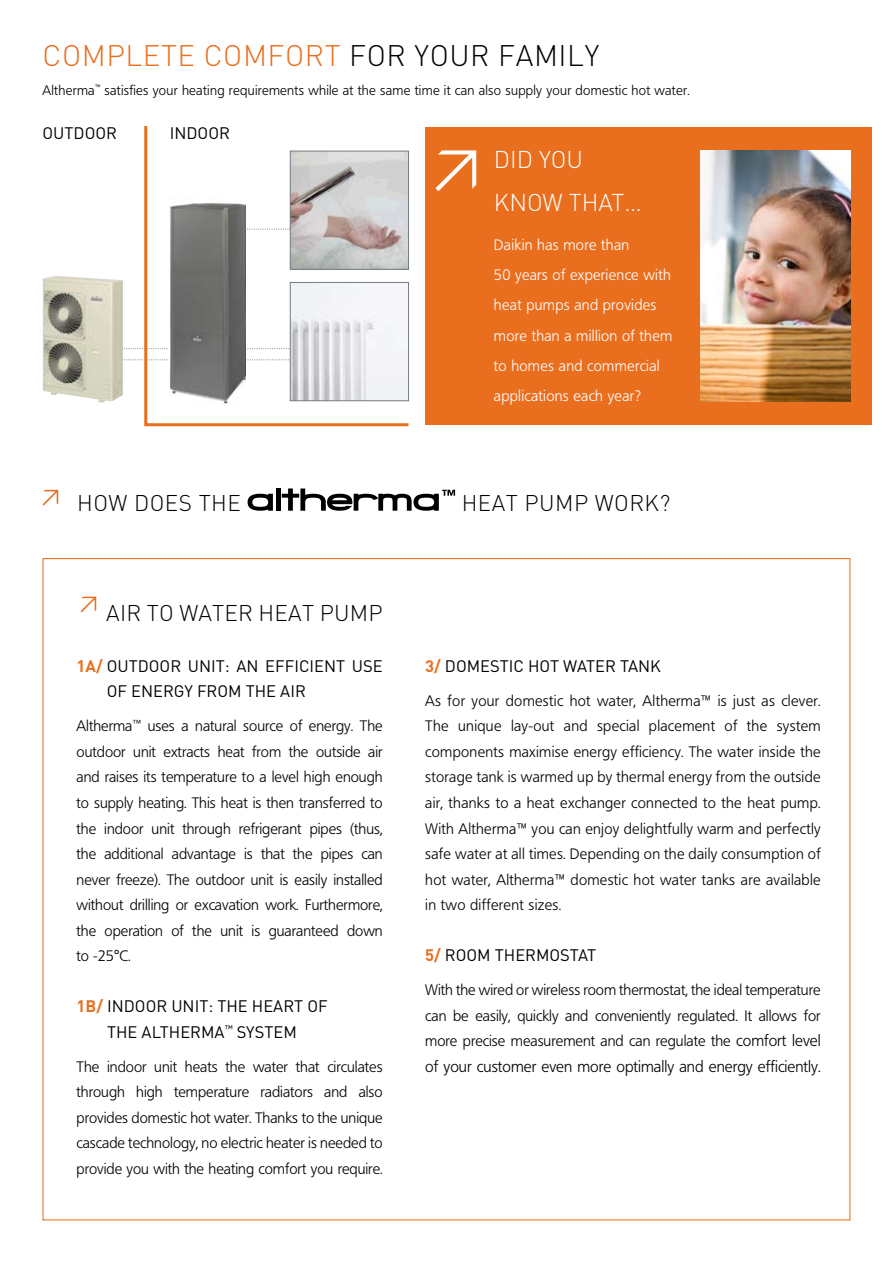
<style>
.page{position:relative;width:893px;height:1263px;background:#fff}
.page>*{position:absolute;margin:0;border:0;box-sizing:border-box;transform-origin:0 0}
.t1{font:300 29.4px "DIN";letter-spacing:.02em;color:#e96f1f}
.t2{font:300 29.4px "DIN";letter-spacing:.02em;color:#000}
.t3{font:300 24px/42.3px "DIN";color:#fff}
.t4{font:300 22.5px "DIN";letter-spacing:.01em;color:#000}
.t5{font:16.5px "DIN";color:#000}
.t6{font:300 15.75px "Frutiger BSK45";color:#000}
.t7{font:300 15px/25.5px "Frutiger BSK45";color:#000;text-align:justify}
.t8{font:300 15px/30.3px "Frutiger BSK45";letter-spacing:.02em;color:#fff}
.t9{font:300 13.5px "Frutiger BSK45";letter-spacing:.02em;color:#000}
.s1{font-weight:700;color:#e96f1f}
.s2{font-size:15.75px}
</style>
<div class="page">
<svg style="left:123px;top:348px;width:20px;height:1px"></svg>
<svg style="left:124px;top:359px;width:19px;height:1px"></svg>
<div style="left:425px;top:128px;width:447px;height:297px;background:#e96f1f"></div>
<svg style="left:435px;top:150px;width:41px;height:41px"></svg>
<svg style="left:81px;top:597px;width:15px;height:15px"></svg>
<svg style="left:43px;top:490px;width:15px;height:16px"></svg>
<svg style="left:248px;top:494px;width:25px;height:17px"></svg>
<hr style="left:276px;top:488px;width:4px;height:23px;background:#000">
<svg style="left:282px;top:488px;width:173px;height:23px"></svg>
<img style="left:43px;top:276px;width:80px;height:127px">
<svg style="left:144px;top:126px;width:265px;height:301px"></svg>
<img style="left:701px;top:151px;width:149px;height:250px">
<img style="left:292px;top:153px;width:115px;height:115px">
<div style="left:290px;top:151px;width:119px;height:119px;border:1px solid #757d82"></div>
<img style="left:292px;top:284px;width:115px;height:115px">
<div style="left:290px;top:282px;width:119px;height:119px;border:1px solid #757d82"></div>
<h1 class="t1" style="left:43px;top:36px;width:182px">COMPLETE COM</h1>
<h1 class="t1" style="left:268px;top:36px;width:36px">FORT</h1>
<h1 class="t2" style="left:349px;top:36px;width:100px">FOR YOUR</h1>
<h1 class="t2" style="left:498px;top:36px;width:102px">FAMILY</h1>
<p class="t9" style="left:43px;top:82px;width:649px">Altherma<sup>™</sup> satisfies your heating requirements while at the same time it can also supply your domestic hot water.</p>
<p class="t5" style="left:43px;top:123px;width:76px">OUTDOOR</p>
<p class="t5" style="left:170px;top:123px;width:62px">INDOOR</p>
<h2 class="t3" style="left:494px;top:138px;width:149px">DID YOU<br>KNOW THAT…</h2>
<p class="t8" style="left:494px;top:229px;width:180px">Daikin has more than<br>50 years of experience with heat pumps and provides more than a million of them to homes and commercial applications each year?</p>
<h3 class="t4" style="left:77px;top:487px;width:17px">HOW</h3>
<h3 class="t4" style="left:134px;top:487px;width:30px">DOES</h3>
<h3 class="t4" style="left:199px;top:487px;width:15px">THE</h3>
<h3 class="t4" style="left:462px;top:487px;width:79px">HEATPUMP</h3>
<h3 class="t4" style="left:595px;top:487px;width:17px">WORK</h3>
<h3 class="t4" style="left:660px;top:487px;width:12px">?</h3>
<h3 class="t4" style="left:106px;top:598px;width:120px">AIR TO WATER</h3>
<h3 class="t4" style="left:259px;top:598px;width:77px">HEATPUMP</h3>
<p class="t5" style="left:77px;top:657px;width:84px"><span class="s1">1a/</span> OUTDOOR</p>
<p class="t5" style="left:188px;top:657px;width:10px">UNIT</p>
<p class="t5" style="left:225px;top:657px;width:51px">: AN EFFICIENT</p>
<p class="t5" style="left:352px;top:657px;width:11px">USE</p>
<p class="t5" style="left:107px;top:682px;width:36px">OF ENERGY</p>
<p class="t5" style="left:197px;top:682px;width:12px">FROM</p>
<p class="t5" style="left:246px;top:682px;width:11px">THE</p>
<p class="t5" style="left:280px;top:682px;width:10px">AIR</p>
<p class="t7" style="left:77px;top:714px;width:308px">Altherma<sup>™</sup> uses a natural source of energy. The outdoor unit extracts heat from the outside air and raises its temperature to a level high enough to supply heating. This heat is then transferred to the indoor unit through refrigerant pipes (thus, the additional advantage is that the pipes can never freeze). The outdoor unit is easily installed without drilling or excavation work. Furthermore, the operation of the unit is guaranteed down to -25°C.</p>
<p class="t5" style="left:77px;top:997px;width:70px"><span class="s1">1B/</span> INDOOR</p>
<p class="t5" style="left:171px;top:997px;width:10px">UNIT</p>
<p class="t5" style="left:208px;top:997px;width:20px">: THE</p>
<p class="t5" style="left:252px;top:997px;width:11px">HEART</p>
<p class="t5" style="left:307px;top:997px;width:11px">OF</p>
<p class="t5" style="left:107px;top:1022px;width:11px">THE</p>
<p class="t5" style="left:142px;top:1022px;width:22px">ALTHERMA</p>
<p class="t5" style="left:225px;top:1022px;width:23px"><sup>™</sup> SYSTE</p>
<p class="t5" style="left:283px;top:1022px;width:15px">M</p>
<p class="t7" style="left:77px;top:1054px;width:308px">The indoor unit heats the water that circulates through high temperature radiators and also provides domestic hot water. Thanks to the unique cascade technology, no electric heater is needed to provide you with the heating comfort you require.</p>
<p class="t5" style="left:425px;top:657px;width:31px"><span class="s1">3/</span> DOMESTIC</p>
<p class="t5" style="left:528px;top:657px;width:11px">HOT</p>
<p class="t5" style="left:563px;top:657px;width:12px">WATER</p>
<p class="t5" style="left:620px;top:657px;width:11px">TAN</p>
<p class="t5" style="left:650px;top:657px;width:12px">K</p>
<p class="t7" style="left:425px;top:688px;width:397px">As for your domestic hot water, Altherma™ is just as clever.<br>The unique lay-out and special placement of the system components maximise energy efficiency. The water inside the storage tank is warmed up by thermal energy from the outside air, thanks to a heat exchanger connected to the heat pump.<br>With Altherma™ you can enjoy delightfully warm and perfectly safe water at all times. Depending on the daily consumption of hot water, Altherma™ domestic hot water tanks are available in two different sizes.</p>
<p class="t5" style="left:425px;top:946px;width:43px"><span class="s1">5/</span> ROOM</p>
<p class="t5" style="left:495px;top:946px;width:12px">THERMOSTAT</p>
<p class="t7" style="left:425px;top:977px;width:397px">With the wired or wireless room thermostat, the ideal temperature can be easily, quickly and conveniently regulated. It allows for more precise measurement and can regulate the <span class="s2">comfort level</span></p>
<p class="t6" style="left:425px;top:1057px;width:397px">of your customer even more optimally and energy efficiently.</p>
</div>
